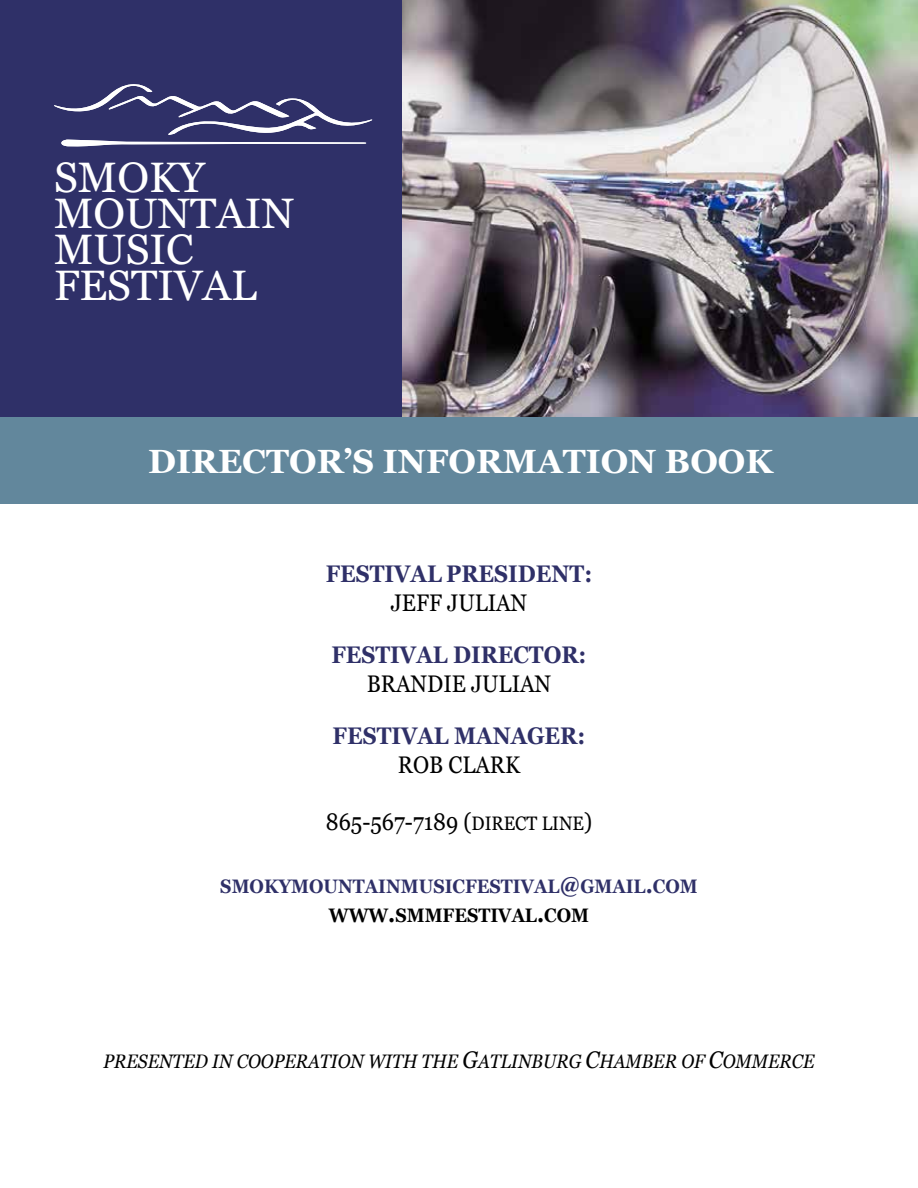
<style>
.page{position:relative;width:918px;height:1188px;background:#fff}
.page>*{position:absolute;margin:0;border:0;box-sizing:border-box;transform-origin:0 0}
.t1{font:42.6px/36px "Georgia";color:#fff}
.t2{font:700 33.6px "Georgia";color:#fff}
.t3{font:24px "Georgia";color:#000;scale:.9 1}
.t4{font:700 24px "Georgia";color:#2f3068;scale:.9 1}
.t5{font:italic 19.5px "Georgia";color:#000;scale:.9 1}
.t6{font:700 19.5px/28.8px "Georgia";color:#2f3068;text-align:center;scale:.9 1}
.s1{font-size:19.5px}
.s2{font-size:24px}
.s3{color:#000}
.s4{font-size:24px;color:#000}
</style>
<div class="page">
<div style="left:0;top:0;width:918px;height:417px;background:#2f3068"></div>
<svg style="left:54px;top:84px;width:318px;height:62px"></svg>
<img style="left:403px;top:0;width:515px;height:417px">
<div style="left:0;top:417px;width:918px;height:86px;background:#62879c"></div>
<h1 class="t1" style="left:54px;top:158px;width:242px">SMOKY<br>MOUNTAIN<br>MUSIC<br>FESTIVAL</h1>
<h2 class="t2" style="left:148px;top:436px;width:626px">DIRECTOR’S INFORMATION BOOK</h2>
<p class="t4" style="left:326px;top:556px;width:298px">FESTIVAL PRESIDENT:</p>
<p class="t3" style="left:391px;top:585px;width:153px">JEFF JULIAN</p>
<p class="t4" style="left:331px;top:637px;width:285px">FESTIVAL DIRECTOR:</p>
<p class="t3" style="left:367px;top:666px;width:206px">BRANDIE JULIAN</p>
<p class="t4" style="left:333px;top:718px;width:282px">FESTIVAL MANAGER:</p>
<p class="t3" style="left:398px;top:747px;width:137px">ROB CLARK</p>
<p class="t3" style="left:326px;top:805px;width:297px">865-567-7189 (<span class="s1">DIRECT LINE</span>)</p>
<p class="t6" style="left:220px;top:871px;width:532px">SMOKYMOUNTAINMUSICFESTIVAL<span class="s2">@</span>GMAIL<span class="s2">.</span>COM<br><span class="s3">WWW</span><span class="s4">.</span><span class="s3">SMMFESTIVAL</span><span class="s4">.</span><span class="s3">COM</span></p>
<p class="t5" style="left:103px;top:1047px;width:792px">PRESENTED IN COOPERATION WITH THE <span class="s2">G</span>ATLINBURG <span class="s2">C</span>HAMBER OF <span class="s2">C</span>OMMERCE</p>
</div>
